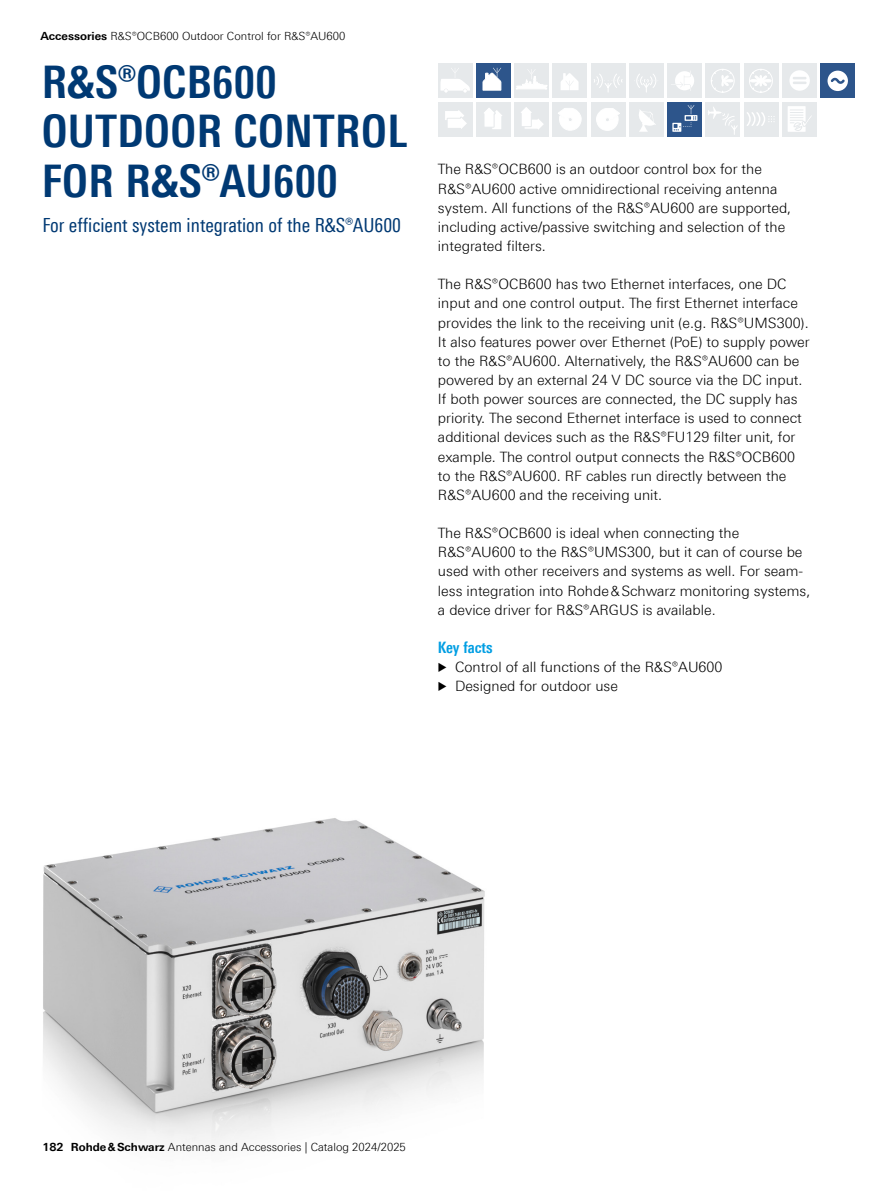
<style>
.page{position:relative;width:893px;height:1191px;background:#fff}
.page>*{position:absolute;margin:0;border:0;box-sizing:border-box;transform-origin:0 0}
.Seiten_Headline_30Pt_blau{font:700 condensed 45px/49.5px "Linotype Universfor RS";letter-spacing:.01em;color:#003973}
.Teaser{font:condensed 19.5px "Linotype Universfor RS";color:#003973}
.Absatzfett_cyan{font:700 condensed 15.75px "Linotype Universfor RS";color:#009ee3}
.Haupttext{font:300 14.25px/19.2px "Linotype Universfor RS";color:#000}
.t1{font:300 11.25px "Linotype Universfor RS";color:#000}
.s1{font-weight:700}
.s2{font-size:11.4px}
</style>
<div class="page">
<img style="left:43px;top:818px;width:442px;height:326px">
<div style="left:591px;top:64px;width:34px;height:34px;background:#e6e9eb"></div>
<svg style="left:594px;top:74px;width:28px;height:18px"></svg>
<div style="left:629px;top:64px;width:34px;height:34px;background:#e6e9eb"></div>
<svg style="left:636px;top:74px;width:20px;height:18px"></svg>
<div style="left:706px;top:64px;width:34px;height:34px;background:#e6e9eb"></div>
<svg style="left:711px;top:69px;width:24px;height:24px"></svg>
<div style="left:744px;top:64px;width:34px;height:34px;background:#e6e9eb"></div>
<svg style="left:749px;top:69px;width:24px;height:24px"></svg>
<div style="left:438px;top:102px;width:34px;height:34px;background:#e6e9eb"></div>
<svg style="left:445px;top:110px;width:22px;height:19px"></svg>
<div style="left:438px;top:64px;width:34px;height:34px;background:#e6e9eb"></div>
<svg style="left:440px;top:68px;width:30px;height:25px"></svg>
<div style="left:514px;top:64px;width:35px;height:34px;background:#e6e9eb"></div>
<svg style="left:516px;top:69px;width:32px;height:21px"></svg>
<div style="left:553px;top:64px;width:34px;height:34px;background:#e6e9eb"></div>
<svg style="left:561px;top:73px;width:18px;height:17px"></svg>
<div style="left:476px;top:102px;width:34px;height:34px;background:#e6e9eb"></div>
<svg style="left:484px;top:108px;width:18px;height:21px"></svg>
<div style="left:514px;top:102px;width:35px;height:34px;background:#e6e9eb"></div>
<svg style="left:521px;top:107px;width:23px;height:23px"></svg>
<div style="left:629px;top:102px;width:34px;height:34px;background:#e6e9eb"></div>
<svg style="left:639px;top:110px;width:17px;height:22px"></svg>
<div style="left:591px;top:102px;width:34px;height:34px;background:#e6e9eb"></div>
<svg style="left:596px;top:108px;width:24px;height:23px"></svg>
<div style="left:553px;top:102px;width:34px;height:34px;background:#e6e9eb"></div>
<svg style="left:558px;top:108px;width:24px;height:23px"></svg>
<div style="left:668px;top:64px;width:34px;height:34px;background:#e6e9eb"></div>
<svg style="left:671px;top:71px;width:23px;height:20px"></svg>
<div style="left:706px;top:102px;width:34px;height:34px;background:#e6e9eb"></div>
<svg style="left:708px;top:107px;width:30px;height:28px"></svg>
<div style="left:744px;top:102px;width:34px;height:34px;background:#e6e9eb"></div>
<svg style="left:747px;top:112px;width:28px;height:14px"></svg>
<div style="left:782px;top:64px;width:34px;height:34px;background:#e6e9eb"></div>
<svg style="left:789px;top:70px;width:21px;height:21px"></svg>
<div style="left:782px;top:102px;width:34px;height:34px;background:#e6e9eb"></div>
<div style="left:788px;top:106px;width:18px;height:26px;background:#fff"></div>
<svg style="left:790px;top:109px;width:21px;height:22px"></svg>
<div style="left:821px;top:64px;width:34px;height:34px;background:#2d558b"></div>
<svg style="left:827px;top:71px;width:21px;height:20px"></svg>
<div style="left:668px;top:102px;width:34px;height:34px;background:#2d558b"></div>
<svg style="left:672px;top:105px;width:25px;height:27px"></svg>
<div style="left:476px;top:64px;width:34px;height:34px;background:#2d558b"></div>
<svg style="left:483px;top:68px;width:18px;height:23px"></svg>
<p class="t1" style="left:40px;top:30px;width:306px"><span class="s1">Accessories</span> R&amp;S®OCB600 Outdoor Control for R&amp;S®AU600</p>
<p class="Seiten_Headline_30Pt_blau" style="left:42px;top:57px;width:367px">R&amp;S®OCB600<br>OUTDOOR CONTROL<br>FOR R&amp;S®AU600</p>
<p class="Teaser" style="left:43px;top:213px;width:360px">For efficient system integration of the R&amp;S®AU600</p>
<p class="Haupttext" style="left:438px;top:160px;width:355px">The R&amp;S®OCB600 is an outdoor control box for the R&amp;S®AU600 active omnidirectional receiving antenna system. All functions of the R&amp;S®AU600 are supported, including active/passive switching and selection of the integrated filters.</p>
<p class="Haupttext" style="left:438px;top:274px;width:373px">The R&amp;S®OCB600 has two Ethernet interfaces, one DC input and one control output. The first Ethernet interface provides the link to the receiving unit (e.g. R&amp;S®UMS300).<br>It also features power over Ethernet (PoE) to supply power to the R&amp;S®AU600. Alternatively, the R&amp;S®AU600 can be powered by an external 24 V DC source via the DC input.<br>If both power sources are connected, the DC supply has priority. The second Ethernet interface is used to connect additional devices such as the R&amp;S®FU129 filter unit, for example. The control output connects the R&amp;S®OCB600 to the R&amp;S®AU600. RF cables run directly between the R&amp;S®AU600 and the receiving unit.</p>
<p class="Haupttext" style="left:438px;top:523px;width:374px">The R&amp;S®OCB600 is ideal when connecting the R&amp;S®AU600 to the R&amp;S®UMS300, but it can of course be used with other receivers and systems as well. For seam&shy;less integration into Rohde&amp;Schwarz monitoring systems, a device driver for R&amp;S®ARGUS is available.</p>
<p class="Absatzfett_cyan" style="left:438px;top:638px;width:56px">Key facts</p>
<p class="Haupttext" style="left:438px;top:657px;width:286px"><span class="s2">▶</span> Control of all functions of the R&amp;S®AU600</p>
<p class="Haupttext" style="left:438px;top:676px;width:182px"><span class="s2">▶</span> Designed for outdoor use</p>
<p class="t1" style="left:43px;top:1140px;width:365px"><span class="s1">182 Rohde&amp;Schwarz</span> Antennas and Accessories | Catalog 2024/2025</p>
</div>
